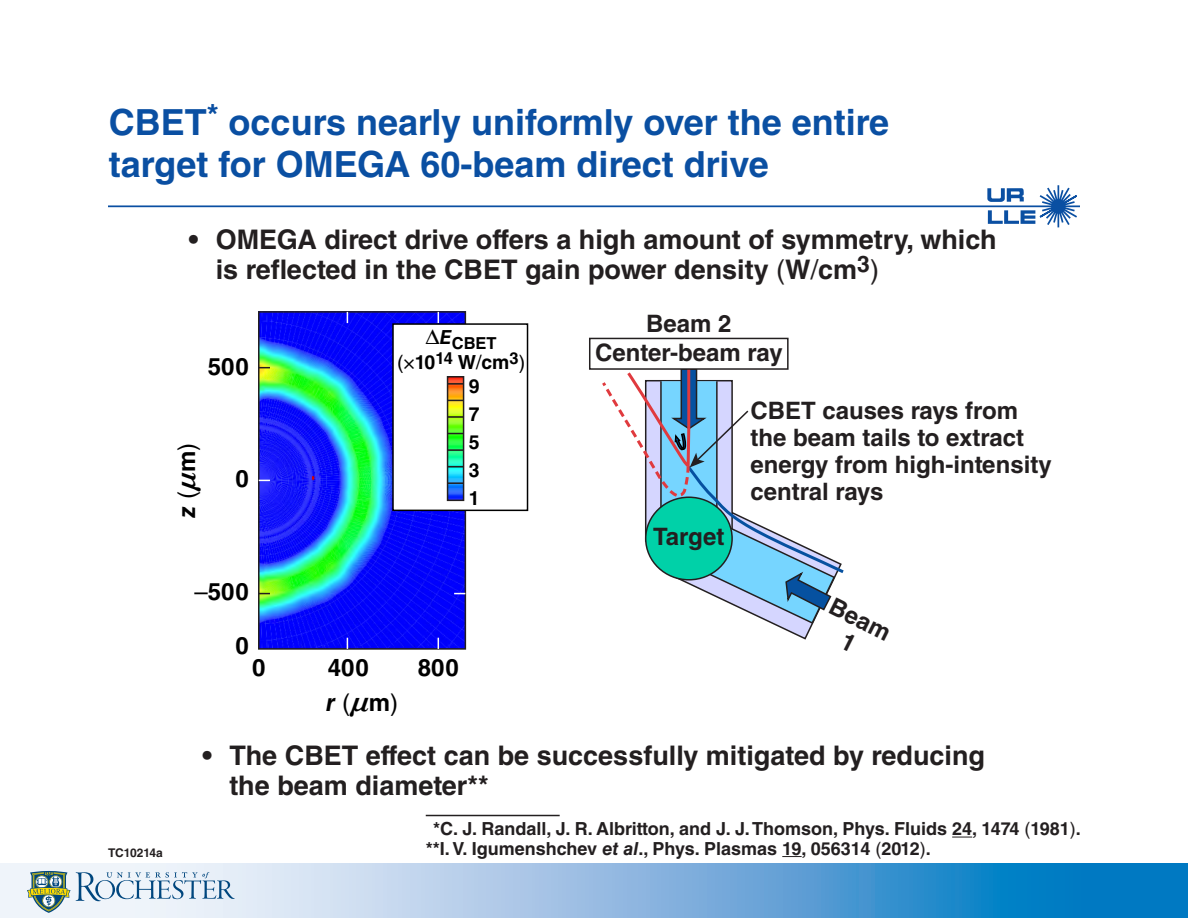
<style>
.page{position:relative;width:1188px;height:918px;background:#fff}
.page>*{position:absolute;margin:0;border:0;box-sizing:border-box;transform-origin:0 0}
.t1{font:700 36px/42px "Helvetica LT Std";color:#0a4fa2}
.t2{font:700 27px/30px "Helvetica LT Std";color:#231f20}
.t3{font:700 24px/27px "Helvetica LT Std";color:#231f20;text-align:center}
.t4{font:700 24px "Helvetica LT Std";letter-spacing:.02em;color:#000}
.t5{font:24px "Helvetica LT Std";color:#000}
.t6{font:700 19.35px "Helvetica LT Std";color:#000}
.t7{font:700 18px "Helvetica LT Std";color:#231f20}
.t8{font:700 16.5px "Helvetica LT Std";color:#000}
.t9{font:700 12px "Helvetica LT Std";color:#231f20}
.s1{font-weight:400}
.s2{font-weight:700;font-style:italic}
.s3{font-family:"MM Greek";font-weight:700;font-style:italic}
.s4{font-weight:700}
.s5{font-style:italic}
</style>
<div class="page">
<svg style="left:987px;top:185px;width:92px;height:43px"></svg>
<hr style="left:108px;top:205px;width:972px;height:2px;background:#0a4fa2">
<svg style="left:952px;top:837px;width:20px;height:1px"></svg>
<svg style="left:782px;top:856px;width:20px;height:1px"></svg>
<hr style="left:426px;top:815px;width:134px;height:1px;background:#231f20">
<svg style="left:0;top:864px;width:1188px;height:54px;background:#77b1dc"></svg>
<svg style="left:27px;top:871px;width:208px;height:42px"></svg>
<img style="left:261px;top:314px;width:202px;height:333px">
<div style="left:258px;top:311px;width:208px;height:339px;border:2px solid #231f20"></div>
<div style="left:589px;top:338px;width:200px;height:32px;background:#fff;border:2px solid #231f20"></div>
<svg style="left:599px;top:366px;width:245px;height:274px"></svg>
<div style="left:393px;top:324px;width:135px;height:186px;background:#fff"></div>
<div style="left:392px;top:323px;width:136px;height:188px;border:2px solid #000"></div>
<img style="left:450px;top:379px;width:11px;height:119px">
<div style="left:447px;top:376px;width:17px;height:125px;border:2px solid #231f20"></div>
<svg style="left:448px;top:383px;width:16px;height:2px"></svg>
<svg style="left:448px;top:400px;width:16px;height:1px"></svg>
<svg style="left:448px;top:416px;width:16px;height:2px"></svg>
<svg style="left:448px;top:433px;width:16px;height:1px"></svg>
<svg style="left:448px;top:449px;width:16px;height:2px"></svg>
<svg style="left:448px;top:466px;width:16px;height:1px"></svg>
<svg style="left:448px;top:480px;width:17px;height:4px"></svg>
<p class="t1" style="left:109px;top:100px;width:782px">CBET<sup>*</sup> occurs nearly uniformly over the entire target for OMEGA 60-beam direct drive</p>
<p class="t2" style="left:216px;top:224px;width:782px;text-indent:-27px">• OMEGA direct drive offers a high amount of symmetry, which is reflected in the CBET gain power density <span class="s1">(</span>W<span class="s1">/</span>cm<sup>3</sup><span class="s1">)</span></p>
<p class="t4" style="left:208px;top:352px;width:42px">500</p>
<p class="t5" style="left:173px;top:518px;width:76px;rotate:-90deg"><span class="s2">z</span> (<span class="s3">n</span><span class="s4">m</span>)</p>
<p class="t4" style="left:235px;top:464px;width:15px">0</p>
<p class="t4" style="left:195px;top:577px;width:56px"><span class="s1">–</span>500</p>
<p class="t4" style="left:235px;top:631px;width:15px">0</p>
<p class="t4" style="left:252px;top:653px;width:15px">0</p>
<p class="t8" style="left:426px;top:333px;width:73px"><sup>D</sup><sup>E</sup>CBET</p>
<p class="t6" style="left:397px;top:350px;width:130px"><span class="s1">(×</span>10<sup>14</sup> W<span class="s1">/</span>cm<sup>3</sup><span class="s1">)</span></p>
<p class="t6" style="left:469px;top:374px;width:12px">9</p>
<p class="t6" style="left:469px;top:402px;width:12px">7</p>
<p class="t6" style="left:469px;top:430px;width:12px">5</p>
<p class="t6" style="left:469px;top:458px;width:12px">3</p>
<p class="t6" style="left:469px;top:487px;width:12px">1</p>
<p class="t4" style="left:328px;top:653px;width:42px">400</p>
<p class="t4" style="left:418px;top:653px;width:42px">800</p>
<p class="t5" style="left:326px;top:689px;width:73px"><span class="s2">r</span> (<span class="s3">n</span><span class="s4">m</span>)</p>
<p class="t3" style="left:646px;top:310px;width:87px">Beam 2</p>
<p class="t3" style="left:595px;top:339px;width:189px">Center-beam ray</p>
<p class="t3" style="left:751px;top:397px;width:303px;text-align:left">CBET causes rays from the beam tails to extract energy from high-intensity central rays</p>
<p class="t3" style="left:653px;top:523px;width:73px">Target</p>
<p class="t3" style="left:837px;top:593px;width:67px;line-height:26px;rotate:27deg">Beam<br>1</p>
<p class="t2" style="left:229px;top:740px;width:757px;text-indent:-27px">• The CBET effect can be successfully mitigated by reducing the beam diameter**</p>
<p class="t7" style="left:433px;top:818px;width:649px">*C. J. Randall, J. R. Albritton, and J. J. Thomson, Phys. Fluids 24, 1474 <span class="s1">(</span>1981<span class="s1">)</span>.</p>
<p class="t9" style="left:108px;top:846px;width:56px">TC10214a</p>
<p class="t7" style="left:426px;top:837px;width:507px">**I. V. Igumenshchev <span class="s5">et al</span>., Phys. Plasmas 19, 056314 <span class="s1">(</span>2012<span class="s1">)</span>.</p>
</div>
